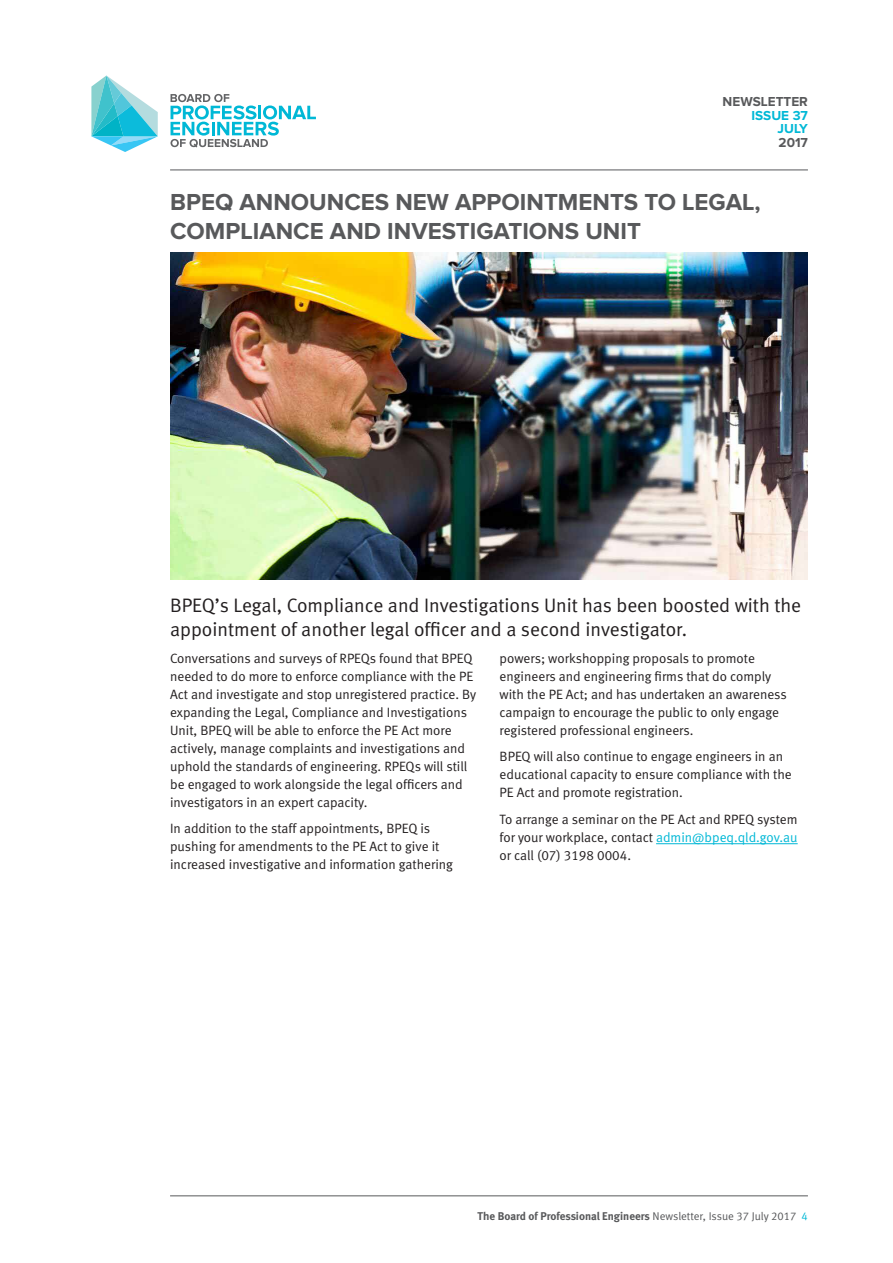
<style>
.page{position:relative;width:893px;height:1263px;background:#fff}
.page>*{position:absolute;margin:0;border:0;box-sizing:border-box;transform-origin:0 0}
.t1{font:700 24px/28.8px "Proxima Nova";color:#58595b}
.t2{font:19.5px/24px "Meta Normal LF";color:#231f20}
.t3{font:13.5px/18px "Meta Normal LF";color:#231f20}
.t4{font:700 13.5px "Proxima Nova";color:#58595b}
.t5{font:700 13.5px/13.5px "Proxima Nova";color:#00b8d6;text-align:right}
.t6{font:11.25px "Meta Bold LF";color:#58595b}
.s1{color:#00b8d6}
.s2{font-family:"Meta Normal LF"}
.s3{font-family:"Meta Normal LF";color:#00b8d6}
</style>
<div class="page">
<hr style="left:170px;top:170px;width:638px;height:1px;background:#58595b">
<hr style="left:170px;top:1195px;width:638px;height:1px;background:#58595b">
<svg style="left:171px;top:94px;width:145px;height:53px"></svg>
<svg style="left:91px;top:75px;width:67px;height:77px"></svg>
<img style="left:170px;top:252px;width:638px;height:328px">
<hr style="left:656px;top:843px;width:142px;height:1px;background:#00b8d6">
<p class="t4" style="left:723px;top:96px;width:87px">NEWSLETTER</p>
<p class="t5" style="left:751px;top:109px;width:58px">ISSUE 37<br>JULY</p>
<p class="t4" style="left:778px;top:136px;width:31px">2017</p>
<h1 class="t1" style="left:170px;top:189px;width:592px">BPEQ ANNOUNCES NEW APPOINTMENTS TO LEGAL,<br>COMPLIANCE AND INVESTIGATIONS UNIT</h1>
<h2 class="t2" style="left:170px;top:593px;width:633px">BPEQ’s Legal, Compliance and Investigations Unit has been boosted with the appointment of another legal officer and a second investigator.</h2>
<p class="t3" style="left:170px;top:649px;width:308px">Conversations and surveys of RPEQs found that BPEQ needed to do more to enforce compliance with the PE Act and investigate and stop unregistered practice. By expanding the Legal, Compliance and Investigations Unit, BPEQ will be able to enforce the PE Act more actively, manage complaints and investigations and uphold the standards of engineering. RPEQs will still be engaged to work alongside the legal officers and investigators in an expert capacity.</p>
<p class="t3" style="left:170px;top:819px;width:284px">In addition to the staff appointments, BPEQ is pushing for amendments to the PE Act to give it increased investigative and information gathering</p>
<p class="t3" style="left:500px;top:649px;width:289px">powers; workshopping proposals to promote engineers and engineering firms that do comply with the PE Act; and has undertaken an awareness campaign to encourage the public to only engage registered professional engineers.</p>
<p class="t3" style="left:500px;top:747px;width:294px">BPEQ will also continue to engage engineers in an educational capacity to ensure compliance with the<br>PE Act and promote registration.</p>
<p class="t3" style="left:500px;top:810px;width:300px;text-align:justify">To arrange a seminar on the PE Act and RPEQ system for your workplace, contact <span class="s1">admin@bpeq.qld.gov.au </span>or call (07) 3198 0004.</p>
<p class="t6" style="left:478px;top:1210px;width:332px">The Board of Professional Engineers <span class="s2">Newsletter, Issue 37 July 2017</span> <span class="s3">4</span></p>
</div>
